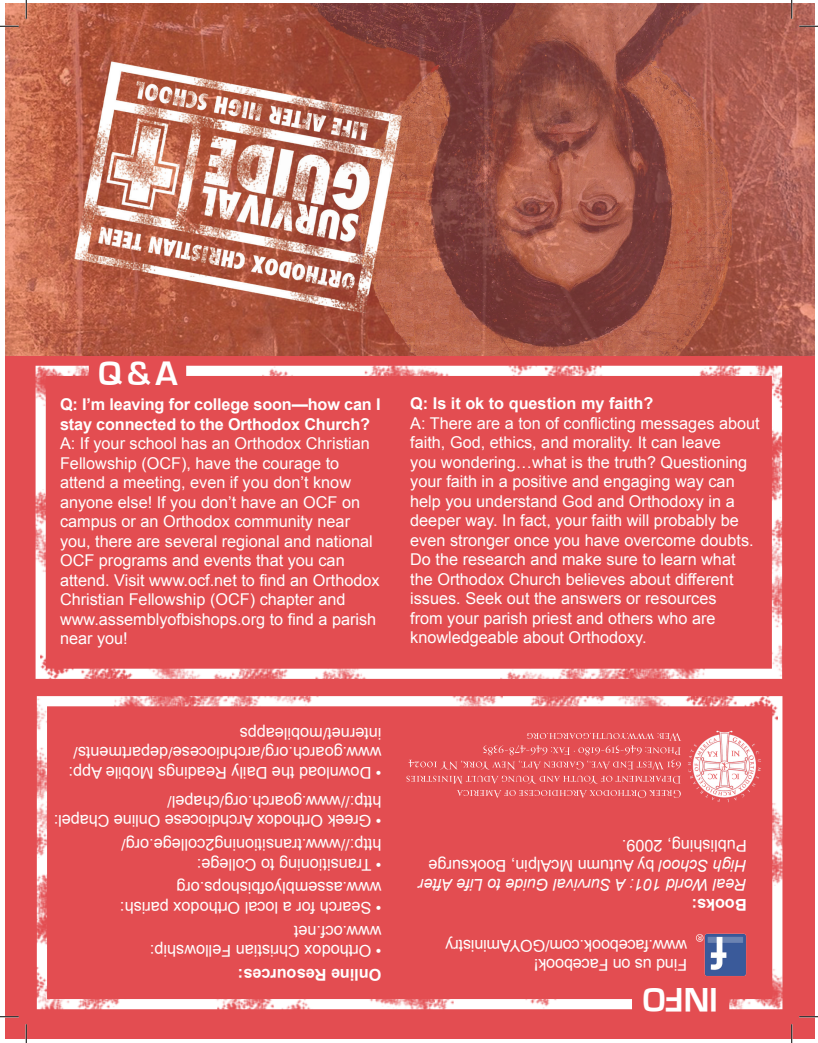
<style>
.page{position:relative;width:818px;height:1043px;background:#fff}
.page>*{position:absolute;margin:0;border:0;box-sizing:border-box;transform-origin:0 0}
.t1{font:700 35px "Eurostile";color:#fff}
.t2{font:16.25px/19.5px "Arial";color:#fff}
.t3{font:italic 16.25px/19.5px "Arial";color:#fff}
.t4{font:700 16.25px "Arial";color:#fff}
.s1{font-weight:700}
.s2{font-style:normal}
</style>
<div class="page">
<img style="left:5px;top:4px;width:809px;height:352px">
<div style="left:5px;top:356px;width:809px;height:683px;background:#e34d51"></div>
<img style="left:6px;top:342px;width:806px;height:337px">
<img style="left:6px;top:696px;width:806px;height:336px">
<img style="left:695px;top:930px;width:52px;height:52px">
<svg style="left:408px;top:733px;width:262px;height:36px"></svg>
<svg style="left:406px;top:775px;width:264px;height:8px"></svg>
<svg style="left:456px;top:790px;width:214px;height:8px"></svg>
<img style="left:670px;top:726px;width:91px;height:96px">
<svg style="left:0;top:25px;width:19px;height:2px"></svg>
<svg style="left:799px;top:25px;width:19px;height:2px"></svg>
<svg style="left:0;top:1015px;width:19px;height:2px"></svg>
<svg style="left:799px;top:1015px;width:19px;height:2px"></svg>
<svg style="left:25px;top:0;width:2px;height:19px"></svg>
<svg style="left:25px;top:1024px;width:2px;height:18px"></svg>
<svg style="left:790px;top:0;width:2px;height:19px"></svg>
<svg style="left:790px;top:1024px;width:2px;height:18px"></svg>
<p class="t1" style="left:99px;top:354px;width:81px">Q &amp; A</p>
<p class="t2" style="left:60px;top:395px;width:322px"><span class="s1">Q: I’m leaving for college soon—how can I stay connected to the Orthodox Church?<br></span>A: If your school has an Orthodox Christian Fellowship (OCF), have the courage to attend a meeting, even if you don’t know anyone else! If you don’t have an OCF on campus or an Orthodox community near you, there are several regional and national OCF programs and events that you can attend. Visit www.ocf.net to find an Orthodox Christian Fellowship (OCF) chapter and www.assemblyofbishops.org to find a parish near you!</p>
<p class="t4" style="left:410px;top:392px;width:244px">Q: Is it ok to question my faith?</p>
<p class="t2" style="left:410px;top:413px;width:351px">A: There are a ton of conflicting messages about faith, God, ethics, and morality. It can leave<br>you wondering…what is the truth? Questioning your faith in a positive and engaging way can help you understand God and Orthodoxy in a deeper way. In fact, your faith will probably be even stronger once you have overcome doubts.<br>Do the research and make sure to learn what the Orthodox Church believes about different issues. Seek out the answers or resources<br>from your parish priest and others who are knowledgeable about Orthodoxy.</p>
<p class="t2" style="left:381px;top:782px;width:314px;rotate:-180deg">• Download the Daily Readings Mobile App: www.goarch.org/archdiocese/departments/ internet/mobileapps</p>
<p class="t2" style="left:381px;top:830px;width:329px;rotate:-180deg">• Greek Orthodox Archdiocese Online Chapel: http://www.goarch.org/chapel/</p>
<p class="t2" style="left:381px;top:873px;width:262px;rotate:-180deg">• Transitioning to College: http://www.transitioning2college.org/</p>
<p class="t2" style="left:381px;top:897px;width:206px;rotate:-180deg">www.assemblyofbishops.org</p>
<p class="t2" style="left:381px;top:917px;width:263px;rotate:-180deg">• Search for a local Orthodox parish:</p>
<p class="t2" style="left:381px;top:940px;width:89px;rotate:-180deg">www.ocf.net</p>
<p class="t2" style="left:381px;top:960px;width:233px;rotate:-180deg">• Orthodox Christian Fellowship:</p>
<p class="t4" style="left:381px;top:985px;width:145px;rotate:-180deg">Online Resources:</p>
<p class="t3" style="left:746px;top:894px;width:329px;rotate:-180deg">Real World 101: A Survival Guide to Life After<br>High School <span class="s2">by Autumn McAlpin, Booksurge<br>Publishing, 2009.</span></p>
<p class="t4" style="left:746px;top:915px;width:57px;rotate:-180deg">Books:</p>
<p class="t2" style="left:687px;top:955px;width:243px;rotate:-180deg">www.facebook.com/GOYAministry</p>
<p class="t2" style="left:687px;top:974px;width:155px;rotate:-180deg">Find us on Facebook!</p>
<p class="t1" style="left:718px;top:1018px;width:77px;rotate:-180deg">INFO</p>
</div>
